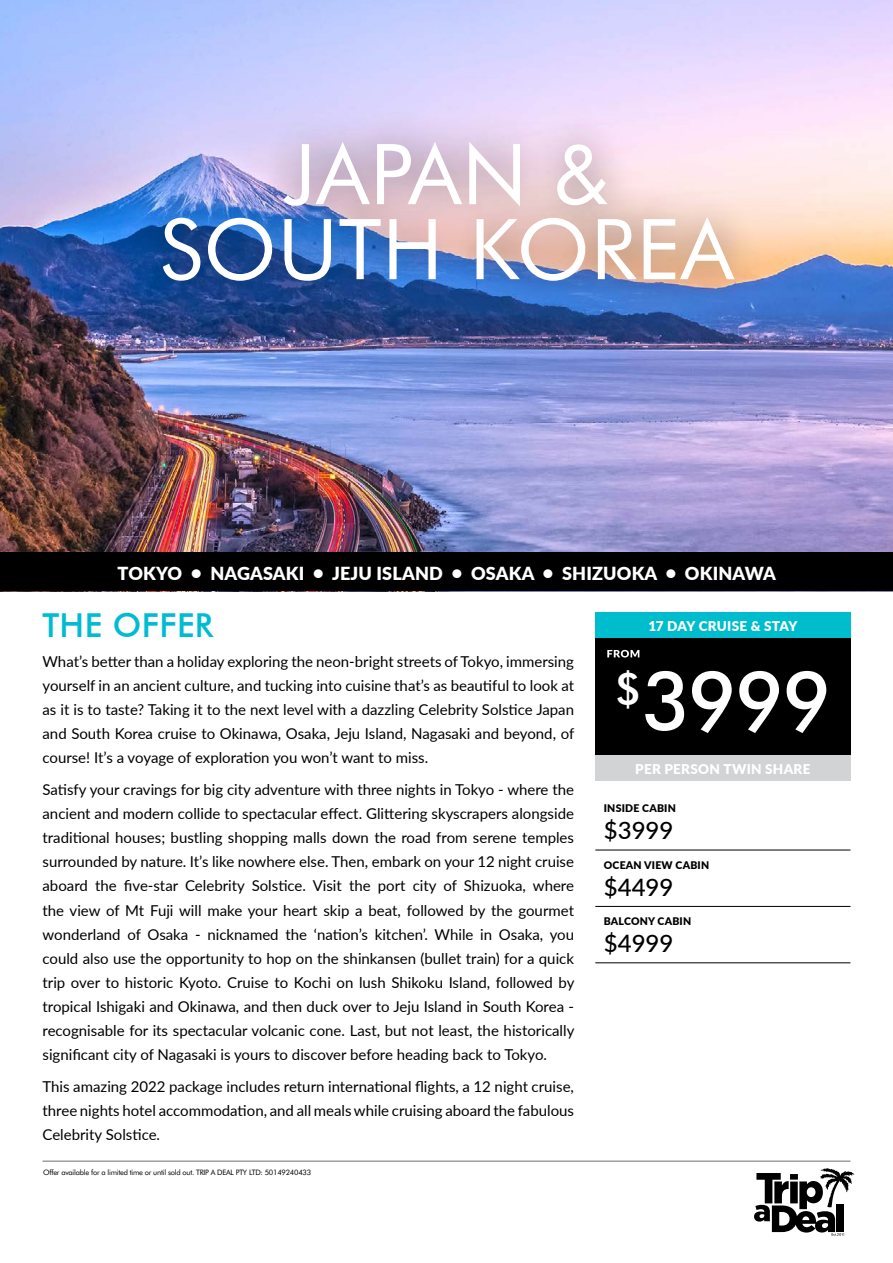
<style>
.page{position:relative;width:893px;height:1263px;background:#fff}
.page>*{position:absolute;margin:0;border:0;box-sizing:border-box;transform-origin:0 0}
.t1{font:84px/75px "Futura BT";letter-spacing:.01em;color:#fff;text-align:center}
.t2{font:500 81px "Futura BT";color:#fff}
.t3{font:500 33px "Futura BT";letter-spacing:.01em;color:#00bcd3}
.t4{font:500 24px "Lato";color:#000}
.t5{font:900 18px "Lato";letter-spacing:.01em;color:#fff}
.t6{font:15px/24px "Lato";color:#000;text-align:justify}
.t7{font:900 13.5px "Lato";letter-spacing:.02em;color:#fff}
.t8{font:900 10.5px "Lato";letter-spacing:.02em;color:#000}
.t9{font:7.5px "Futura BT";letter-spacing:-.03em;color:#000}
</style>
<div class="page">
<hr style="left:43px;top:1161px;width:807px;height:1px;background:#6d6e71">
<svg style="left:754px;top:1168px;width:100px;height:68px"></svg>
<img style="left:0;top:0;width:893px;height:553px">
<div style="left:0;top:553px;width:893px;height:38px;background:#000"></div>
<div style="left:129px;top:108px;width:638px;height:208px;background:#000;opacity:.5"></div>
<hr style="left:595px;top:850px;width:255px;height:1px;background:#000">
<hr style="left:595px;top:906px;width:255px;height:1px;background:#000">
<hr style="left:595px;top:962px;width:255px;height:1px;background:#000">
<div style="left:595px;top:624px;width:255px;height:134px;background:#000"></div>
<svg style="left:607px;top:650px;width:32px;height:7px"></svg>
<div style="left:595px;top:755px;width:255px;height:26px;background:#d1d3d4"></div>
<div style="left:595px;top:612px;width:255px;height:26px;background:#00bdcd"></div>
<h1 class="t1" style="left:159px;top:136px;width:575px">JAPAN &amp;<br>SOUTH KOREA</h1>
<p class="t5" style="left:118px;top:560px;width:660px">TOKYO • NAGASAKI • JEJU ISLAND • OSAKA • SHIZUOKA • OKINAWA</p>
<h3 class="t3" style="left:43px;top:606px;width:172px">THE OFFER</h3>
<p class="t7" style="left:648px;top:615px;width:151px">17 DAY CRUISE &amp; STAY</p>
<p class="t6" style="left:43px;top:649px;width:533px">What’s better than a holiday exploring the neon-bright streets of Tokyo, immersing yourself in an ancient culture, and tucking into cuisine that’s as beautiful to look at as it is to taste? Taking it to the next level with a dazzling Celebrity Solstice Japan and South Korea cruise to Okinawa, Osaka, Jeju Island, Nagasaki and beyond, of course! It’s a voyage of exploration you won’t want to miss.</p>
<p class="t6" style="left:43px;top:777px;width:533px">Satisfy your cravings for big city adventure with three nights in Tokyo - where the ancient and modern collide to spectacular effect. Glittering skyscrapers alongside traditional houses; bustling shopping malls down the road from serene temples surrounded by nature. It’s like nowhere else. Then, embark on your 12 night cruise aboard the five-star Celebrity Solstice. Visit the port city of Shizuoka, where the view of Mt Fuji will make your heart skip a beat, followed by the gourmet wonderland of Osaka - nicknamed the ‘nation’s kitchen’. While in Osaka, you could also use the opportunity to hop on the shinkansen (bullet train) for a quick trip over to historic Kyoto. Cruise to Kochi on lush Shikoku Island, followed by tropical Ishigaki and Okinawa, and then duck over to Jeju Island in South Korea - recognisable for its spectacular volcanic cone. Last, but not least, the historically significant city of Nagasaki is yours to discover before heading back to Tokyo.</p>
<p class="t6" style="left:43px;top:1074px;width:533px">This amazing 2022 package includes return international flights, a 12 night cruise, three nights hotel accommodation, and all meals while cruising aboard the fabulous Celebrity Solstice.</p>
<p class="t9" style="left:43px;top:1168px;width:269px">Offer available for a limited time or until sold out. TRIP A DEAL PTY LTD: 50149240433</p>
<h2 class="t2" style="left:614px;top:651px;width:219px"><sup>$</sup>3999</h2>
<p class="t7" style="left:635px;top:759px;width:177px">PER PERSON TWIN SHARE</p>
<p class="t8" style="left:604px;top:800px;width:74px">INSIDE CABIN</p>
<h3 class="t4" style="left:604px;top:813px;width:71px">$3999</h3>
<p class="t8" style="left:604px;top:857px;width:107px">OCEAN VIEW CABIN</p>
<h3 class="t4" style="left:604px;top:869px;width:71px">$4499</h3>
<p class="t8" style="left:604px;top:913px;width:89px">BALCONY CABIN</p>
<h3 class="t4" style="left:604px;top:926px;width:71px">$4999</h3>
</div>
